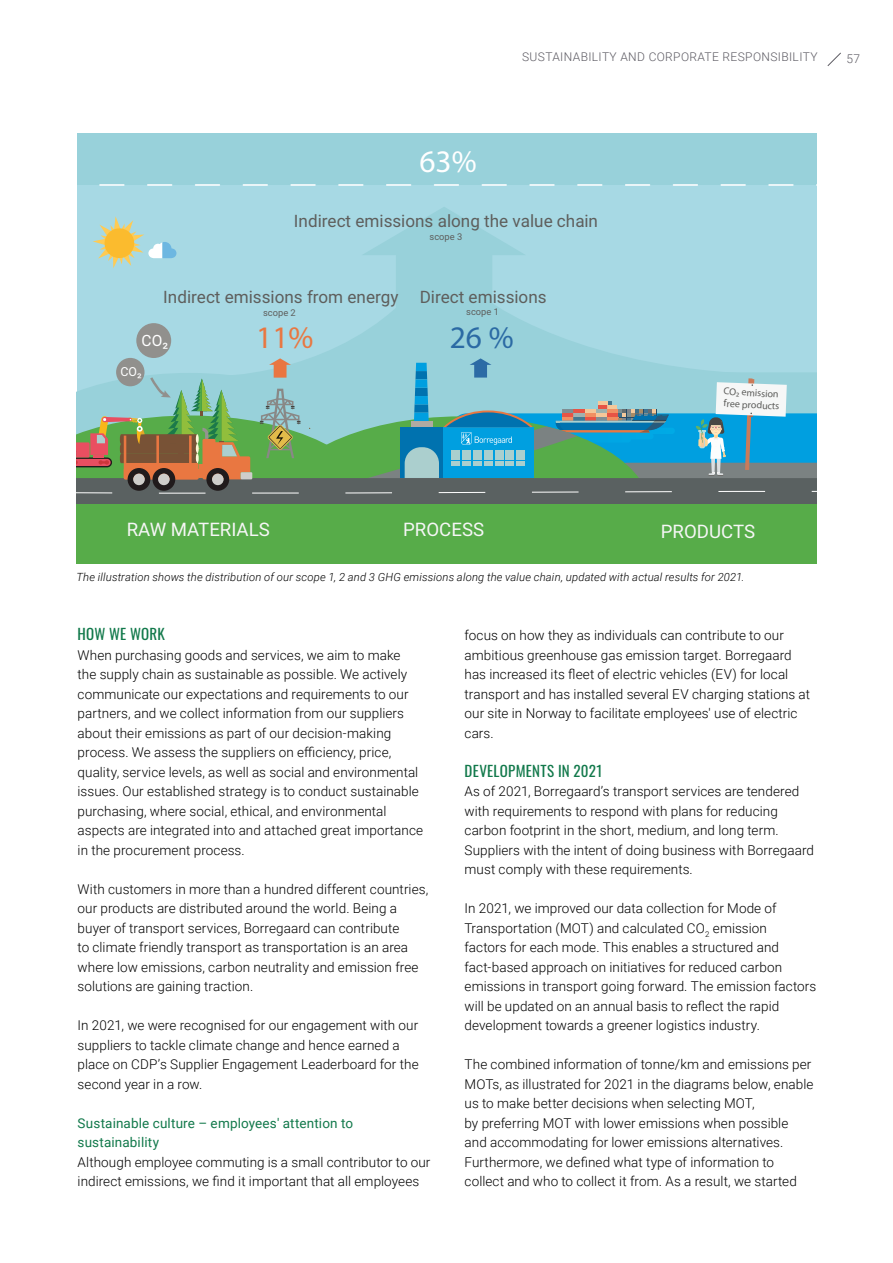
<style>
.page{position:relative;width:893px;height:1263px;background:#fff}
.page>*{position:absolute;margin:0;border:0;box-sizing:border-box;transform-origin:0 0}
.t1{font:31.5px "Myriad Pro";color:#e97741}
.t2{font:31.5px "Myriad Pro";color:#fff}
.t3{font:31.5px "Myriad Pro";color:#2b6aa4}
.t4{font:18.6px "Roboto";color:#f6f6f6}
.t5{font:17.1px "Roboto";color:#5e5e5c}
.t6{font:15.6px "Roboto";color:#fff}
.t7{font:15px "Oswald";letter-spacing:.015em;color:#12794b}
.t8{font:300 13.5px/19.5px "Roboto";letter-spacing:.005em;color:#000}
.t9{font:13.5px/19.5px "Roboto";letter-spacing:.01em;color:#12794b}
.t10{font:12.45px "Roboto";color:#fff}
.t11{font:300 12px "Roboto";letter-spacing:.03em;color:#5d5b63}
.t12{font:italic 300 11.25px "Roboto";letter-spacing:.015em;color:#000}
.t13{font:10.05px/12px "Myriad Pro";color:#5e5e5c}
.t14{font:9.3px "Roboto";color:#5e5e5c}
</style>
<div class="page">
<svg style="left:827px;top:52px;width:14px;height:14px"></svg>
<div style="left:77px;top:185px;width:739px;height:319px;background:#a7d9e4"></div>
<div style="left:77px;top:133px;width:739px;height:52px;background:#98d1da"></div>
<svg style="left:100px;top:184px;width:694px;height:2px"></svg>
<div style="left:77px;top:504px;width:739px;height:60px;background:#57ac49"></div>
<svg style="left:77px;top:207px;width:739px;height:297px"></svg>
<h1 class="t2" style="left:419px;top:142px;width:59px">63%</h1>
<p class="t11" style="left:522px;top:48px;width:297px">SUSTAINABILITY AND CORPORATE RESPONSIBILITY</p>
<p class="t11" style="left:846px;top:50px;width:15px">57</p>
<p class="t5" style="left:294px;top:214px;width:305px">Indirect emissions along the value chain</p>
<p class="t5" style="left:163px;top:290px;width:237px">Indirect emissions from energy</p>
<p class="t6" style="left:142px;top:334px;width:28px">CO₂</p>
<p class="t10" style="left:120px;top:367px;width:23px">CO₂</p>
<p class="t14" style="left:263px;top:309px;width:34px">scope 2</p>
<h1 class="t1" style="left:256px;top:318px;width:59px">11%</h1>
<p class="t14" style="left:430px;top:233px;width:34px">scope 3</p>
<p class="t5" style="left:420px;top:290px;width:128px">Direct emissions</p>
<p class="t14" style="left:466px;top:308px;width:34px">scope 1</p>
<h1 class="t3" style="left:450px;top:318px;width:65px">26 %</h1>
<p class="t13" style="left:724px;top:385px;width:58px;rotate:3deg">CO2 emission free products</p>
<h2 class="t4" style="left:127px;top:522px;width:144px">RAW MATERIALS</h2>
<h2 class="t4" style="left:403px;top:522px;width:82px">PROCESS</h2>
<h2 class="t4" style="left:661px;top:524px;width:96px">PRODUCTS</h2>
<p class="t12" style="left:77px;top:569px;width:669px">The illustration shows the distribution of our scope 1, 2 and 3 GHG emissions along the value chain, updated with actual results for 2021.</p>
<p class="t7" style="left:78px;top:621px;width:89px">HOW WE WORK</p>
<p class="t8" style="left:78px;top:645px;width:347px">When purchasing goods and services, we aim to make<br>the supply chain as sustainable as possible. We actively communicate our expectations and requirements to our partners, and we collect information from our suppliers about their emissions as part of our decision-making process. We assess the suppliers on efficiency, price, quality, service levels, as well as social and environmental issues. Our established strategy is to conduct sustainable purchasing, where social, ethical, and environmental aspects are integrated into and attached great importance in the procurement process.</p>
<p class="t8" style="left:78px;top:879px;width:352px">With customers in more than a hundred different countries, our products are distributed around the world. Being a buyer of transport services, Borregaard can contribute<br>to climate friendly transport as transportation is an area where low emissions, carbon neutrality and emission free solutions are gaining traction.</p>
<p class="t8" style="left:78px;top:1015px;width:343px">In 2021, we were recognised for our engagement with our suppliers to tackle climate change and hence earned a place on CDP’s Supplier Engagement Leaderboard for the second year in a row.</p>
<p class="t9" style="left:78px;top:1113px;width:277px">Sustainable culture – employees' attention to sustainability</p>
<p class="t8" style="left:78px;top:1152px;width:354px">Although employee commuting is a small contributor to our indirect emissions, we find it important that all employees</p>
<p class="t8" style="left:465px;top:625px;width:347px">focus on how they as individuals can contribute to our ambitious greenhouse gas emission target. Borregaard has increased its fleet of electric vehicles (EV) for local transport and has installed several EV charging stations at our site in Norway to facilitate employees' use of electric cars.</p>
<p class="t7" style="left:465px;top:757px;width:139px">DEVELOPMENTS IN 2021</p>
<p class="t8" style="left:465px;top:781px;width:351px">As of 2021, Borregaard’s transport services are tendered with requirements to respond with plans for reducing carbon footprint in the short, medium, and long term.<br>Suppliers with the intent of doing business with Borregaard must comply with these requirements.</p>
<p class="t8" style="left:465px;top:898px;width:353px">In 2021, we improved our data collection for Mode of Transportation (MOT) and calculated CO<sub>2</sub> emission<br>factors for each mode. This enables a structured and fact-based approach on initiatives for reduced carbon emissions in transport going forward. The emission factors will be updated on an annual basis to reflect the rapid development towards a greener logistics industry.</p>
<p class="t8" style="left:465px;top:1054px;width:350px">The combined information of tonne/km and emissions per MOTs, as illustrated for 2021 in the diagrams below, enable us to make better decisions when selecting MOT,<br>by preferring MOT with lower emissions when possible and accommodating for lower emissions alternatives.<br>Furthermore, we defined what type of information to collect and who to collect it from. As a result, we started</p>
</div>
